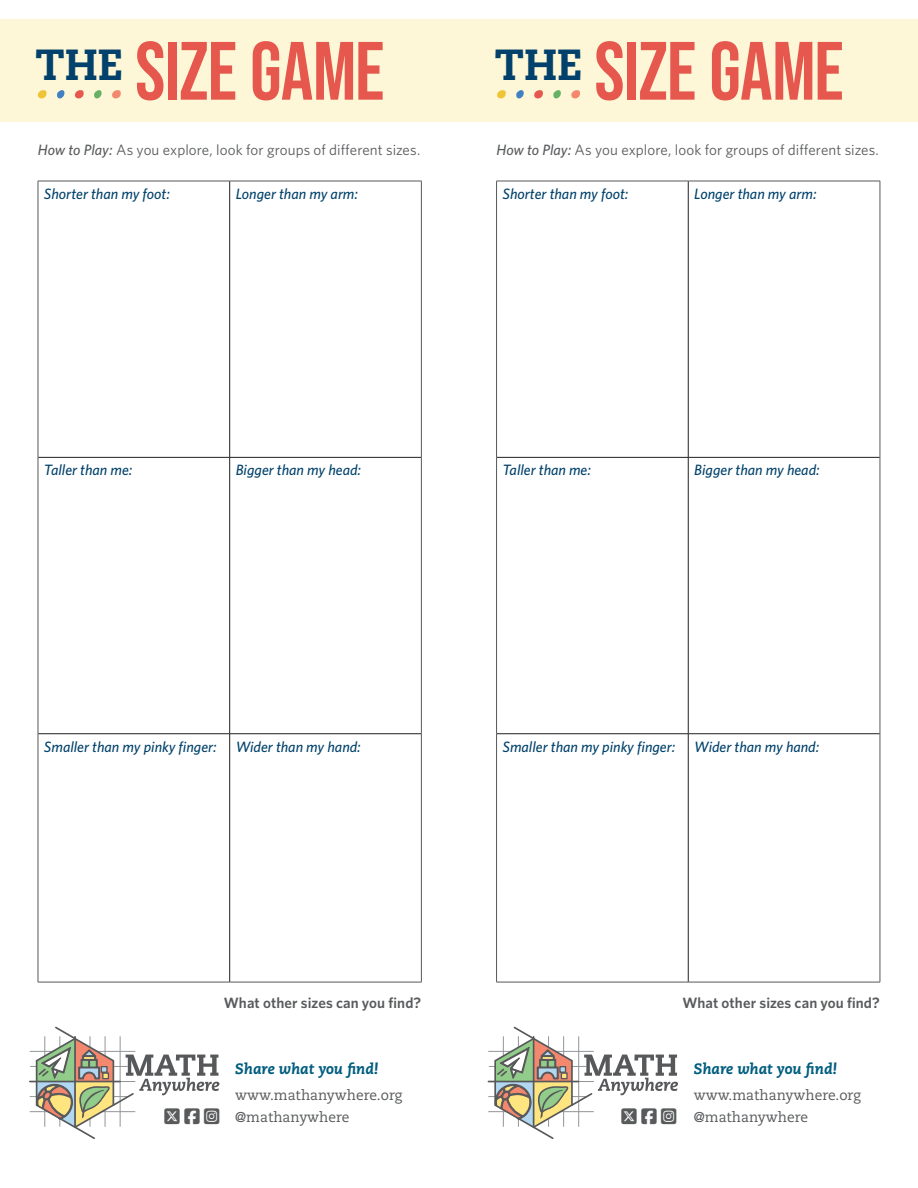
<style>
.page{position:relative;width:918px;height:1188px;background:#fff}
.page>*{position:absolute;margin:0;border:0;box-sizing:border-box;transform-origin:0 0}
.t1{font:82.5px "Bebas Neue";letter-spacing:-.01em;color:#e6584e}
.t2{font:italic 500 15px "Whitney";color:#01416b}
.t3{font:15px "Whitney";letter-spacing:.005em;color:#585a5c}
.t4{font:600 15px "Whitney";letter-spacing:.005em;color:#585a5c}
.t5{font:italic 800 15px "Caecilia LT Std";color:#005d7e}
.t6{font:14.25px "Caecilia LT Std";color:#585a5c}
.s1{font-weight:500;font-style:italic}
</style>
<div class="page">
<div style="left:0;top:20px;width:918px;height:102px;background:#fdf7d7"></div>
<svg style="left:37px;top:90px;width:10px;height:9px"></svg>
<svg style="left:497px;top:90px;width:9px;height:9px"></svg>
<svg style="left:75px;top:90px;width:9px;height:9px"></svg>
<svg style="left:534px;top:90px;width:9px;height:9px"></svg>
<svg style="left:57px;top:90px;width:8px;height:9px"></svg>
<svg style="left:516px;top:90px;width:8px;height:9px"></svg>
<svg style="left:94px;top:90px;width:8px;height:9px"></svg>
<svg style="left:553px;top:90px;width:8px;height:9px"></svg>
<hr style="left:229px;top:181px;width:1px;height:276px;background:#231f20">
<hr style="left:38px;top:457px;width:192px;height:1px;background:#231f20">
<hr style="left:230px;top:457px;width:191px;height:1px;background:#231f20">
<hr style="left:229px;top:458px;width:1px;height:276px;background:#231f20">
<hr style="left:38px;top:733px;width:192px;height:1px;background:#231f20">
<hr style="left:230px;top:733px;width:191px;height:1px;background:#231f20">
<hr style="left:229px;top:734px;width:1px;height:248px;background:#231f20">
<hr style="left:38px;top:181px;width:192px;height:1px;background:#57585a">
<hr style="left:38px;top:181px;width:1px;height:276px;background:#57585a">
<hr style="left:230px;top:181px;width:192px;height:1px;background:#57585a">
<hr style="left:421px;top:181px;width:1px;height:276px;background:#57585a">
<hr style="left:38px;top:457px;width:1px;height:277px;background:#57585a">
<hr style="left:421px;top:457px;width:1px;height:277px;background:#57585a">
<hr style="left:38px;top:734px;width:1px;height:248px;background:#57585a">
<hr style="left:421px;top:734px;width:1px;height:248px;background:#57585a">
<hr style="left:38px;top:982px;width:192px;height:1px;background:#57585a">
<hr style="left:230px;top:982px;width:192px;height:1px;background:#57585a">
<hr style="left:688px;top:181px;width:1px;height:276px;background:#231f20">
<hr style="left:497px;top:457px;width:191px;height:1px;background:#231f20">
<hr style="left:688px;top:457px;width:192px;height:1px;background:#231f20">
<hr style="left:688px;top:458px;width:1px;height:276px;background:#231f20">
<hr style="left:497px;top:733px;width:191px;height:1px;background:#231f20">
<hr style="left:688px;top:733px;width:192px;height:1px;background:#231f20">
<hr style="left:688px;top:734px;width:1px;height:248px;background:#231f20">
<hr style="left:496px;top:181px;width:192px;height:1px;background:#57585a">
<hr style="left:496px;top:181px;width:1px;height:276px;background:#57585a">
<hr style="left:688px;top:181px;width:192px;height:1px;background:#57585a">
<hr style="left:880px;top:181px;width:1px;height:276px;background:#57585a">
<hr style="left:496px;top:457px;width:1px;height:277px;background:#57585a">
<hr style="left:880px;top:457px;width:1px;height:277px;background:#57585a">
<hr style="left:496px;top:734px;width:1px;height:248px;background:#57585a">
<hr style="left:880px;top:734px;width:1px;height:248px;background:#57585a">
<hr style="left:496px;top:982px;width:192px;height:1px;background:#57585a">
<hr style="left:688px;top:982px;width:192px;height:1px;background:#57585a">
<hr style="left:30px;top:1111px;width:105px;height:1px;background:#939598">
<hr style="left:30px;top:1051px;width:105px;height:1px;background:#939598">
<hr style="left:30px;top:1066px;width:98px;height:1px;background:#939598">
<hr style="left:30px;top:1096px;width:98px;height:1px;background:#939598">
<hr style="left:30px;top:1081px;width:90px;height:1px;background:#57585a">
<hr style="left:488px;top:1111px;width:106px;height:1px;background:#939598">
<hr style="left:488px;top:1051px;width:106px;height:1px;background:#939598">
<hr style="left:489px;top:1066px;width:97px;height:1px;background:#939598">
<hr style="left:488px;top:1096px;width:98px;height:1px;background:#939598">
<hr style="left:488px;top:1081px;width:91px;height:1px;background:#57585a">
<svg style="left:112px;top:90px;width:9px;height:9px"></svg>
<svg style="left:571px;top:90px;width:9px;height:9px"></svg>
<svg style="left:35px;top:1026px;width:184px;height:113px"></svg>
<svg style="left:494px;top:1026px;width:184px;height:113px"></svg>
<p class="t1" style="left:36px;top:24px;width:350px"><sup>THE</sup> SIZE GAME</p>
<p class="t1" style="left:495px;top:24px;width:350px"><sup>THE</sup> SIZE GAME</p>
<p class="t3" style="left:38px;top:139px;width:384px"><span class="s1">How to Play:</span> As you explore, look for groups of different sizes.</p>
<p class="t2" style="left:44px;top:184px;width:127px">Shorter than my foot:</p>
<p class="t2" style="left:236px;top:184px;width:124px">Longer than my arm:</p>
<p class="t3" style="left:496px;top:139px;width:384px"><span class="s1">How to Play:</span> As you explore, look for groups of different sizes.</p>
<p class="t2" style="left:503px;top:184px;width:127px">Shorter than my foot:</p>
<p class="t2" style="left:694px;top:184px;width:124px">Longer than my arm:</p>
<p class="t2" style="left:44px;top:460px;width:90px">Taller than me:</p>
<p class="t2" style="left:236px;top:460px;width:127px">Bigger than my head:</p>
<p class="t2" style="left:503px;top:460px;width:90px">Taller than me:</p>
<p class="t2" style="left:694px;top:460px;width:127px">Bigger than my head:</p>
<p class="t2" style="left:44px;top:737px;width:174px">Smaller than my pinky finger:</p>
<p class="t2" style="left:236px;top:737px;width:127px">Wider than my hand:</p>
<p class="t2" style="left:503px;top:737px;width:174px">Smaller than my pinky finger:</p>
<p class="t2" style="left:694px;top:737px;width:127px">Wider than my hand:</p>
<p class="t4" style="left:224px;top:993px;width:199px">What other sizes can you find?</p>
<p class="t4" style="left:682px;top:993px;width:199px">What other sizes can you find?</p>
<p class="t5" style="left:235px;top:1060px;width:145px">Share what you find!</p>
<p class="t5" style="left:694px;top:1060px;width:145px">Share what you find!</p>
<p class="t6" style="left:235px;top:1087px;width:169px">www.mathanywhere.org</p>
<p class="t6" style="left:694px;top:1087px;width:169px">www.mathanywhere.org</p>
<p class="t6" style="left:235px;top:1109px;width:116px">@mathanywhere</p>
<p class="t6" style="left:694px;top:1109px;width:116px">@mathanywhere</p>
</div>
